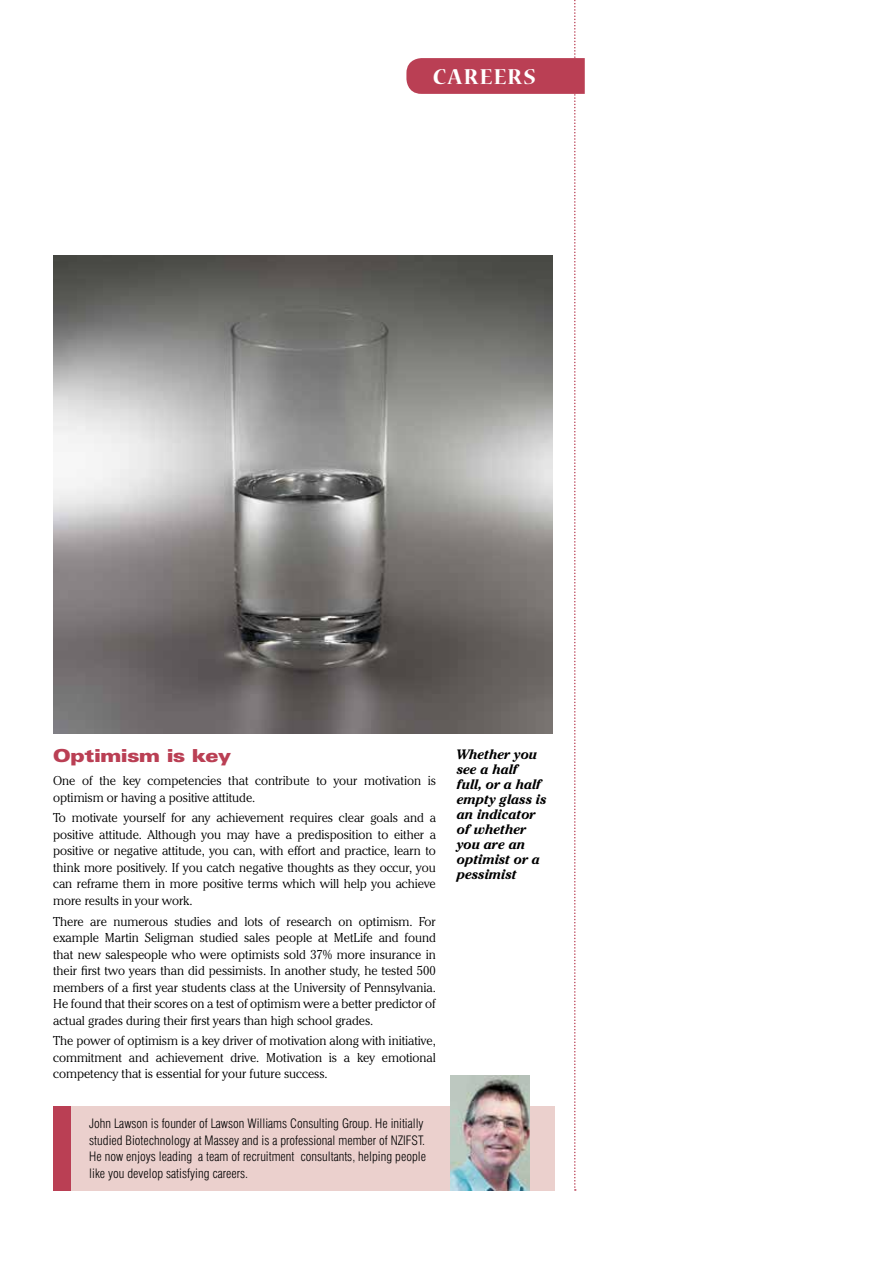
<style>
.page{position:relative;width:893px;height:1263px;background:#fff}
.page>*{position:absolute;margin:0;border:0;box-sizing:border-box;transform-origin:0 0}
.t1{font:700 24px "Nueva Std";color:#fff}
.t2{font:900 expanded 18px "Zurich BT";letter-spacing:-.005em;color:#ba3f54}
.t3{font:italic 700 13.5px/15px "Cheltenham IT Cby BT";color:#000}
.t4{font:300 12.75px/16.5px "Cheltenham IT Cby BT";color:#000;text-align:justify}
.t5{font:300 condensed 12.75px/16.5px "Swiss 721 BT";color:#000}
</style>
<div class="page">
<svg style="left:406px;top:0;width:179px;height:1191px"></svg>
<div style="left:53px;top:1106px;width:501px;height:85px;background:#ebd0cd"></div>
<div style="left:53px;top:1106px;width:17px;height:85px;background:#ba3f54"></div>
<img style="left:451px;top:1076px;width:79px;height:115px">
<img style="left:53px;top:255px;width:500px;height:479px">
<h1 class="t1" style="left:433px;top:65px;width:24px">Careers</h1>
<h2 class="t2" style="left:53px;top:745px;width:180px">Optimism is key</h2>
<p class="t4" style="left:53px;top:772px;width:384px">One of the key competencies that contribute to your motivation is optimism or having a positive attitude.</p>
<p class="t4" style="left:53px;top:809px;width:384px">To motivate yourself for any achievement requires clear goals and a positive attitude. Although you may have a predisposition to either a positive or negative attitude, you can, with effort and practice, learn to think more positively. If you catch negative thoughts as they occur, you can reframe them in more positive terms which will help you achieve more results in your work.</p>
<p class="t4" style="left:53px;top:913px;width:384px">There are numerous studies and lots of research on optimism. For example Martin Seligman studied sales people at MetLife and found that new salespeople who were optimists sold 37% more insurance in their first two years than did pessimists. In another study, he tested 500 members of a first year students class at the University of Pennsylvania.<br>He found that their scores on a test of optimism were a better predictor of actual grades during their first years than high school grades.</p>
<p class="t4" style="left:53px;top:1032px;width:384px">The power of optimism is a key driver of motivation along with initiative, commitment and achievement drive. Motivation is a key emotional competency that is essential for your future success.</p>
<p class="t5" style="left:89px;top:1115px;width:338px">John Lawson is founder of Lawson Williams Consulting Group. He initially studied Biotechnology at Massey and is a professional member of NZIFST.<br>He now enjoys leading a team of recruitment consultants, helping people like you develop satisfying careers.</p>
<p class="t3" style="left:457px;top:746px;width:91px">Whether you see a half full, or a half empty glass is an indicator of whether you are an optimist or a pessimist</p>
</div>
